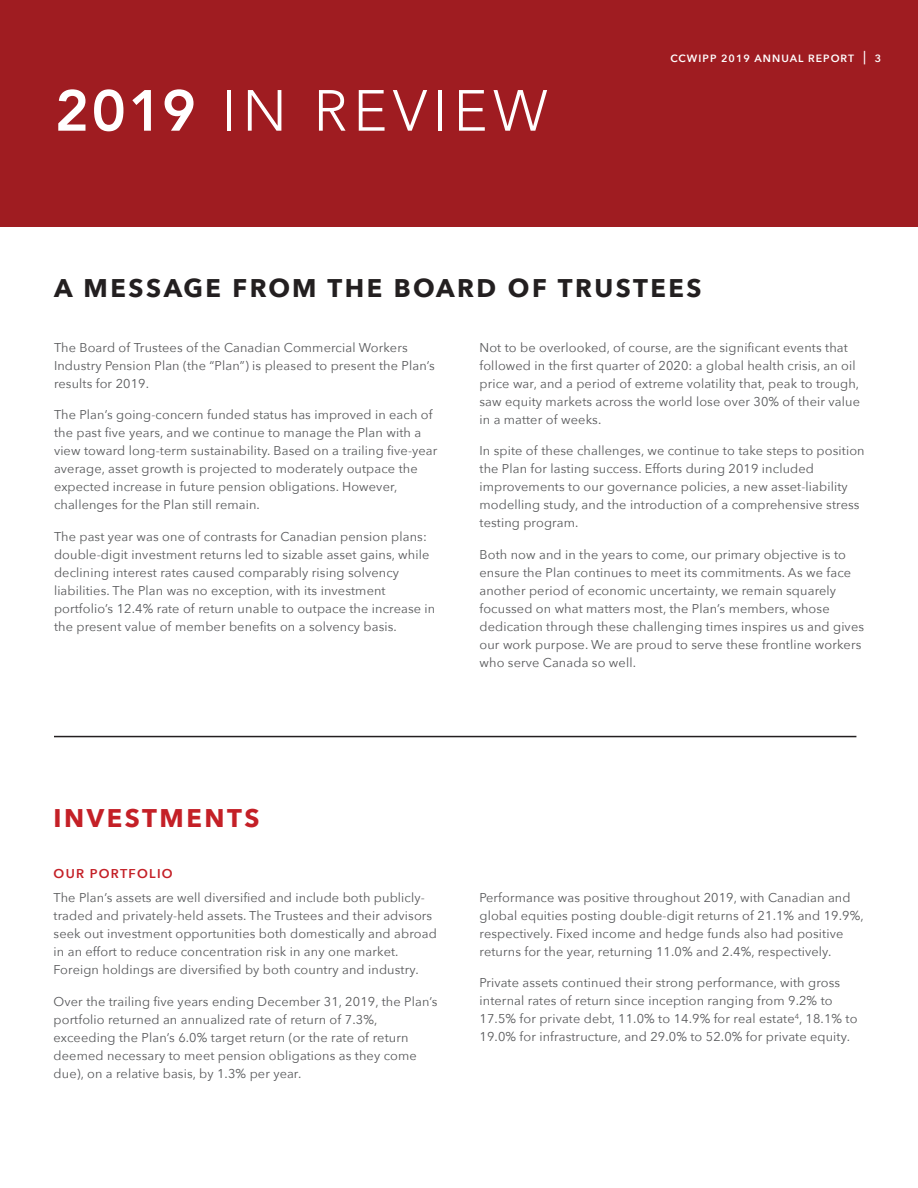
<style>
.page{position:relative;width:918px;height:1188px;background:#fff}
.page>*{position:absolute;margin:0;border:0;box-sizing:border-box;transform-origin:0 0}
.t1{font:300 57.45px "Avenir";letter-spacing:.1em;color:#fff}
.t2{font:700 25.5px "Avenir Next";letter-spacing:.1em;color:#231f20}
.t3{font:700 25.5px "Avenir Next";letter-spacing:.1em;color:#c42027}
.body{font:12.75px/18px "Avenir Next";letter-spacing:.01em;color:#57585a}
.subsub_head{font:600 12.75px "Avenir Next";letter-spacing:.1em;color:#c42027}
.t4{font:600 10.5px "Avenir Next";letter-spacing:.1em;color:#fff}
.s1{font-weight:800}
.s2{font-weight:500;font-size:13.5px}
</style>
<div class="page">
<div style="left:0;top:0;width:918px;height:227px;background:#9f1c21"></div>
<hr style="left:54px;top:736px;width:802px;height:1px;background:#231f20">
<p class="t1" style="left:55px;top:77px;width:494px"><span class="s1">2019</span> IN REVIEW</p>
<p class="t4" style="left:670px;top:50px;width:212px">CCWIPP 2019 ANNUAL REPORT <span class="s2">|</span> 3</p>
<p class="t2" style="left:54px;top:266px;width:649px">A MESSAGE FROM THE BOARD OF TRUSTEES</p>
<p class="body" style="left:54px;top:338px;width:382px">The Board of Trustees of the Canadian Commercial Workers<br>Industry Pension Plan (the “Plan”) is pleased to present the Plan’s results for 2019.</p>
<p class="body" style="left:54px;top:405px;width:385px">The Plan’s going-concern funded status has improved in each of the past five years, and we continue to manage the Plan with a view toward long-term sustainability. Based on a trailing five-year average, asset growth is projected to moderately outpace the expected increase in future pension obligations. However, challenges for the Plan still remain.</p>
<p class="body" style="left:54px;top:527px;width:383px">The past year was one of contrasts for Canadian pension plans: double-digit investment returns led to sizable asset gains, while declining interest rates caused comparably rising solvency liabilities. The Plan was no exception, with its investment portfolio’s 12.4% rate of return unable to outpace the increase in the present value of member benefits on a solvency basis.</p>
<p class="body" style="left:480px;top:338px;width:382px">Not to be overlooked, of course, are the significant events that followed in the first quarter of 2020: a global health crisis, an oil price war, and a period of extreme volatility that, peak to trough, saw equity markets across the world lose over 30% of their value in a matter of weeks.</p>
<p class="body" style="left:480px;top:441px;width:387px">In spite of these challenges, we continue to take steps to position the Plan for lasting success. Efforts during 2019 included improvements to our governance policies, a new asset-liability modelling study, and the introduction of a comprehensive stress testing program.</p>
<p class="body" style="left:480px;top:545px;width:386px">Both now and in the years to come, our primary objective is to ensure the Plan continues to meet its commitments. As we face another period of economic uncertainty, we remain squarely focussed on what matters most, the Plan’s members, whose dedication through these challenging times inspires us and gives our work purpose. We are proud to serve these frontline workers who serve Canada so well.</p>
<h1 class="t3" style="left:54px;top:796px;width:208px">INVESTMENTS</h1>
<p class="subsub_head" style="left:54px;top:862px;width:121px">OUR PORTFOLIO</p>
<p class="body" style="left:54px;top:888px;width:385px">The Plan’s assets are well diversified and include both publicly&shy;traded and privately-held assets. The Trustees and their advisors seek out investment opportunities both domestically and abroad in an effort to reduce concentration risk in any one market.<br>Foreign holdings are diversified by both country and industry.</p>
<p class="body" style="left:54px;top:992px;width:385px">Over the trailing five years ending December 31, 2019, the Plan’s portfolio returned an annualized rate of return of 7.3%, exceeding the Plan’s 6.0% target return (or the rate of return deemed necessary to meet pension obligations as they come due), on a relative basis, by 1.3% per year.</p>
<p class="body" style="left:480px;top:888px;width:386px">Performance was positive throughout 2019, with Canadian and global equities posting double-digit returns of 21.1% and 19.9%, respectively. Fixed income and hedge funds also had positive returns for the year, returning 11.0% and 2.4%, respectively.</p>
<p class="body" style="left:480px;top:973px;width:380px">Private assets continued their strong performance, with gross internal rates of return since inception ranging from 9.2% to 17.5% for private debt, 11.0% to 14.9% for real estate<sup>4</sup>, 18.1% to 19.0% for infrastructure, and 29.0% to 52.0% for private equity.</p>
</div>
